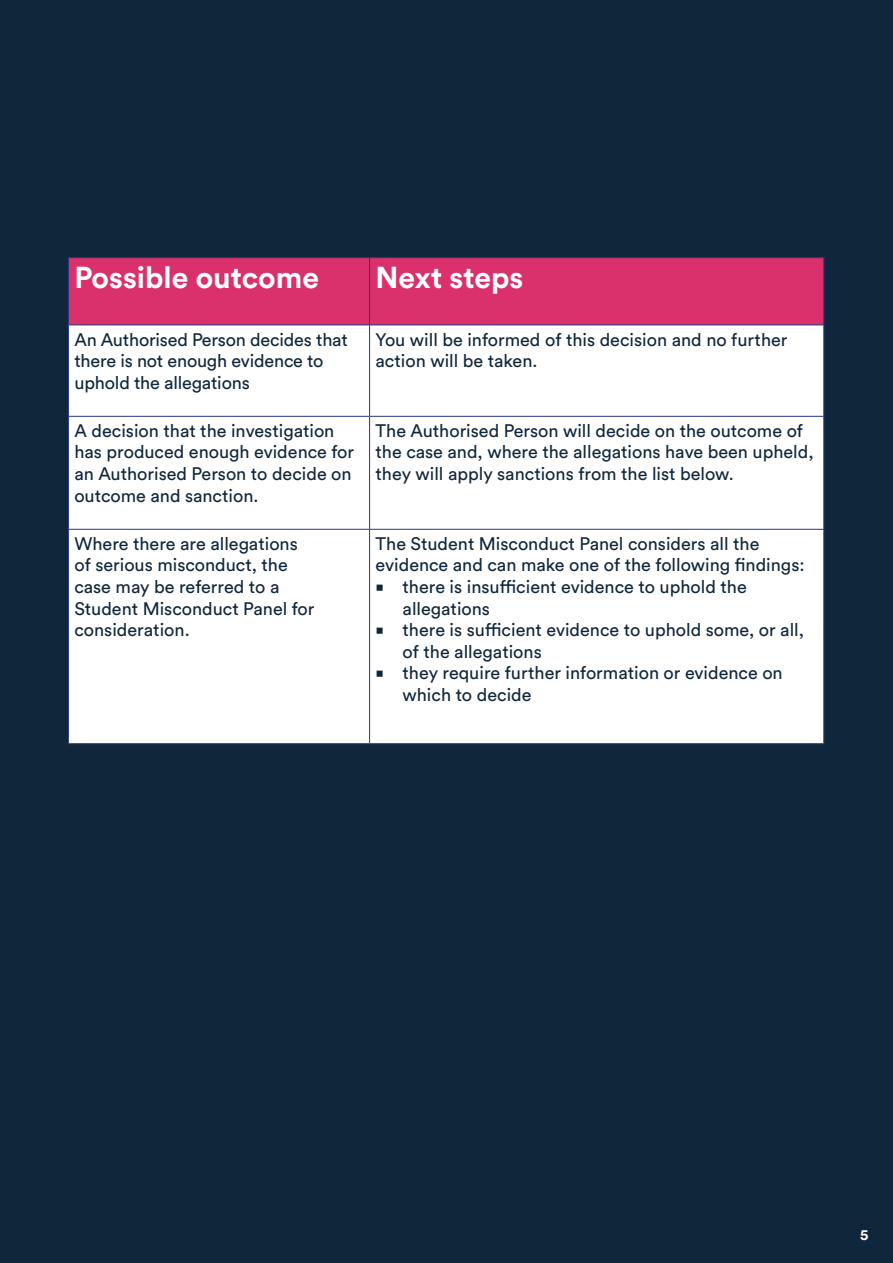
<style>
.page{position:relative;width:893px;height:1263px;background:#fff}
.page>*{position:absolute;margin:0;border:0;box-sizing:border-box;transform-origin:0 0}
.t1{font:700 30px "Circular Pro";color:#fff}
.t2{font:18px/21.6px "Circular Pro";color:#10273b}
.t3{font:700 15px "Circular Pro";color:#fff}
.s1{font-family:"Minion Pro";font-size:21px}
</style>
<div class="page">
<div style="left:1px;top:0;width:892px;height:1263px;background:#10273b"></div>
<div style="left:69px;top:258px;width:754px;height:67px;background:#da316c"></div>
<div style="left:69px;top:326px;width:754px;height:417px;background:#fff"></div>
<hr style="left:68px;top:257px;width:302px;height:1px;background:#283583">
<hr style="left:68px;top:258px;width:1px;height:67px;background:#283583">
<hr style="left:370px;top:257px;width:454px;height:1px;background:#283583">
<hr style="left:369px;top:258px;width:1px;height:67px;background:#283583">
<hr style="left:823px;top:258px;width:1px;height:67px;background:#283583">
<hr style="left:68px;top:325px;width:302px;height:1px;background:#283583">
<hr style="left:68px;top:325px;width:1px;height:91px;background:#283583">
<hr style="left:370px;top:325px;width:454px;height:1px;background:#283583">
<hr style="left:369px;top:325px;width:1px;height:91px;background:#283583">
<hr style="left:823px;top:325px;width:1px;height:91px;background:#283583">
<hr style="left:68px;top:416px;width:302px;height:1px;background:#283583">
<hr style="left:68px;top:417px;width:1px;height:112px;background:#283583">
<hr style="left:370px;top:416px;width:454px;height:1px;background:#283583">
<hr style="left:369px;top:417px;width:1px;height:112px;background:#283583">
<hr style="left:823px;top:417px;width:1px;height:112px;background:#283583">
<hr style="left:68px;top:529px;width:302px;height:1px;background:#283583">
<hr style="left:68px;top:530px;width:1px;height:213px;background:#283583">
<hr style="left:370px;top:529px;width:454px;height:1px;background:#283583">
<hr style="left:369px;top:530px;width:1px;height:213px;background:#283583">
<hr style="left:823px;top:530px;width:1px;height:213px;background:#283583">
<hr style="left:68px;top:743px;width:302px;height:1px;background:#283583">
<hr style="left:370px;top:743px;width:454px;height:1px;background:#283583">
<h1 class="t1" style="left:74px;top:257px;width:246px">Possible outcome</h1>
<h1 class="t1" style="left:376px;top:257px;width:149px">Next steps</h1>
<p class="t2" style="left:74px;top:328px;width:275px">An Authorised Person decides that there is not enough evidence to uphold the allegations</p>
<p class="t2" style="left:376px;top:328px;width:413px">You will be informed of this decision and no further action will be taken.</p>
<p class="t2" style="left:74px;top:419px;width:281px">A decision that the investigation has produced enough evidence for an Authorised Person to decide on outcome and sanction.</p>
<p class="t2" style="left:376px;top:419px;width:440px">The Authorised Person will decide on the outcome of the case and, where the allegations have been upheld, they will apply sanctions from the list below.</p>
<p class="t2" style="left:74px;top:532px;width:242px">Where there are allegations of serious misconduct, the case may be referred to a<br>Student Misconduct Panel for consideration.</p>
<p class="t2" style="left:376px;top:532px;width:431px">The Student Misconduct Panel considers all the evidence and can make one of the following findings:</p>
<p class="t2" style="left:403px;top:575px;width:346px;text-indent:-27px"><span class="s1">■</span> there is insufficient evidence to uphold the allegations</p>
<p class="t2" style="left:403px;top:618px;width:403px;text-indent:-27px"><span class="s1">■</span> there is sufficient evidence to uphold some, or all, of the allegations</p>
<p class="t2" style="left:403px;top:661px;width:382px;text-indent:-27px"><span class="s1">■</span> they require further information or evidence on which to decide</p>
<p class="t3" style="left:860px;top:1225px;width:10px">5</p>
</div>
